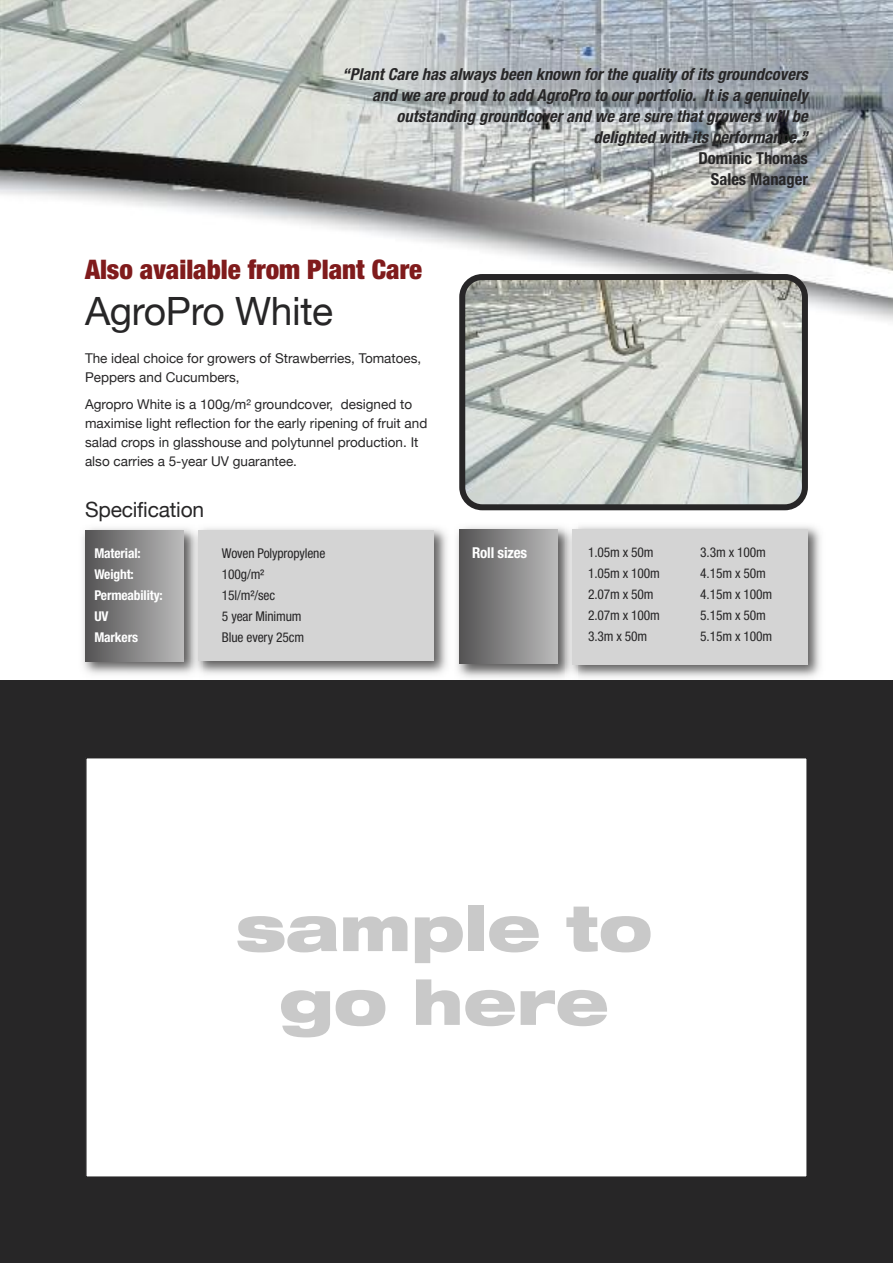
<style>
.page{position:relative;width:893px;height:1263px;background:#fff}
.page>*{position:absolute;margin:0;border:0;box-sizing:border-box;transform-origin:0 0}
.t1{font:900 expanded 61.5px/73.8px "Helvetica Neue";color:#c9c9c9;text-align:center}
.t2{font:39px "Helvetica Neue";letter-spacing:-.01em;color:#272627}
.t3{font:900 condensed 27px "Helvetica Neue";color:#801b1c}
.t4{font:21px "Helvetica Neue";letter-spacing:-.01em;color:#272627}
.t5{font:italic 700 condensed 16.5px/21px "Helvetica Neue";letter-spacing:.005em;color:#272627;text-align:right}
.t6{font:700 condensed 16.5px/21px "Helvetica Neue";color:#272627;text-align:right}
.t7{font:700 condensed 15px "Helvetica Neue";letter-spacing:-.01em;color:#fff}
.t8{font:13.5px/18.9px "Helvetica Neue";color:#272627}
.t9{font:condensed 13.5px/21px "Helvetica Neue";letter-spacing:-.01em;color:#272627}
.t10{font:700 condensed 13.5px "Helvetica Neue";letter-spacing:-.01em;color:#fff}
</style>
<div class="page">
<img style="left:0;top:0;width:893px;height:511px">
<img style="left:83px;top:528px;width:364px;height:147px">
<div style="left:85px;top:530px;width:98px;height:131px;background:linear-gradient(to right,#545353,#b9b9b9)"></div>
<div style="left:198px;top:530px;width:236px;height:131px;background:#d4d4d4"></div>
<img style="left:457px;top:526px;width:364px;height:152px">
<div style="left:459px;top:529px;width:99px;height:134px;background:linear-gradient(to right,#535253,#bbb)"></div>
<img style="left:565px;top:526px;width:12px;height:152px">
<div style="left:572px;top:529px;width:236px;height:135px;background:#d4d4d4"></div>
<svg style="left:459px;top:274px;width:349px;height:236px;background:#bcc0ba"></svg>
<div style="left:0;top:680px;width:893px;height:583px;background:#272627"></div>
<div style="left:86px;top:758px;width:721px;height:419px;background:#fff"></div>
<div style="left:85px;top:757px;width:723px;height:421px;border:2px solid #272627"></div>
<p class="t5" style="left:342px;top:65px;width:467px">“Plant Care has always been known for the quality of its groundcovers and we are proud to add AgroPro to our portfolio. It is a genuinely outstanding groundcover and we are sure that growers will be delighted with its performance.”</p>
<p class="t6" style="left:698px;top:149px;width:111px">Dominic Thomas<br>Sales Manager</p>
<h3 class="t3" style="left:85px;top:259px;width:339px">Also available from Plant Care</h3>
<h2 class="t2" style="left:85px;top:288px;width:250px">AgroPro White</h2>
<p class="t8" style="left:85px;top:348px;width:338px">The ideal choice for growers of Strawberries, Tomatoes,<br>Peppers and Cucumbers,</p>
<p class="t8" style="left:85px;top:395px;width:344px">Agropro White is a 100g/m² groundcover, designed to maximise light reflection for the early ripening of fruit and salad crops in glasshouse and polytunnel production. It also carries a 5-year UV guarantee.</p>
<h3 class="t4" style="left:85px;top:497px;width:121px">Specification</h3>
<p class="t10" style="left:94px;top:548px;width:48px">Material:</p>
<p class="t9" style="left:222px;top:544px;width:105px">Woven Polypropylene</p>
<p class="t10" style="left:94px;top:569px;width:41px">Weight:</p>
<p class="t9" style="left:222px;top:565px;width:44px">100g/m²</p>
<p class="t10" style="left:94px;top:590px;width:70px">Permeability:</p>
<p class="t9" style="left:222px;top:586px;width:55px">15l/m²/sec</p>
<p class="t10" style="left:94px;top:611px;width:16px">UV</p>
<p class="t9" style="left:222px;top:607px;width:81px">5 year Minimum</p>
<p class="t10" style="left:94px;top:632px;width:45px">Markers</p>
<p class="t9" style="left:222px;top:628px;width:84px">Blue every 25cm</p>
<p class="t7" style="left:472px;top:547px;width:57px">Roll sizes</p>
<p class="t9" style="left:588px;top:543px;width:74px">1.05m x 50m<br>1.05m x 100m<br>2.07m x 50m<br>2.07m x 100m<br>3.3m x 50m</p>
<p class="t9" style="left:700px;top:543px;width:74px">3.3m x 100m<br>4.15m x 50m<br>4.15m x 100m<br>5.15m x 50m<br>5.15m x 100m</p>
<h1 class="t1" style="left:236px;top:897px;width:418px">sample to go here</h1>
</div>
